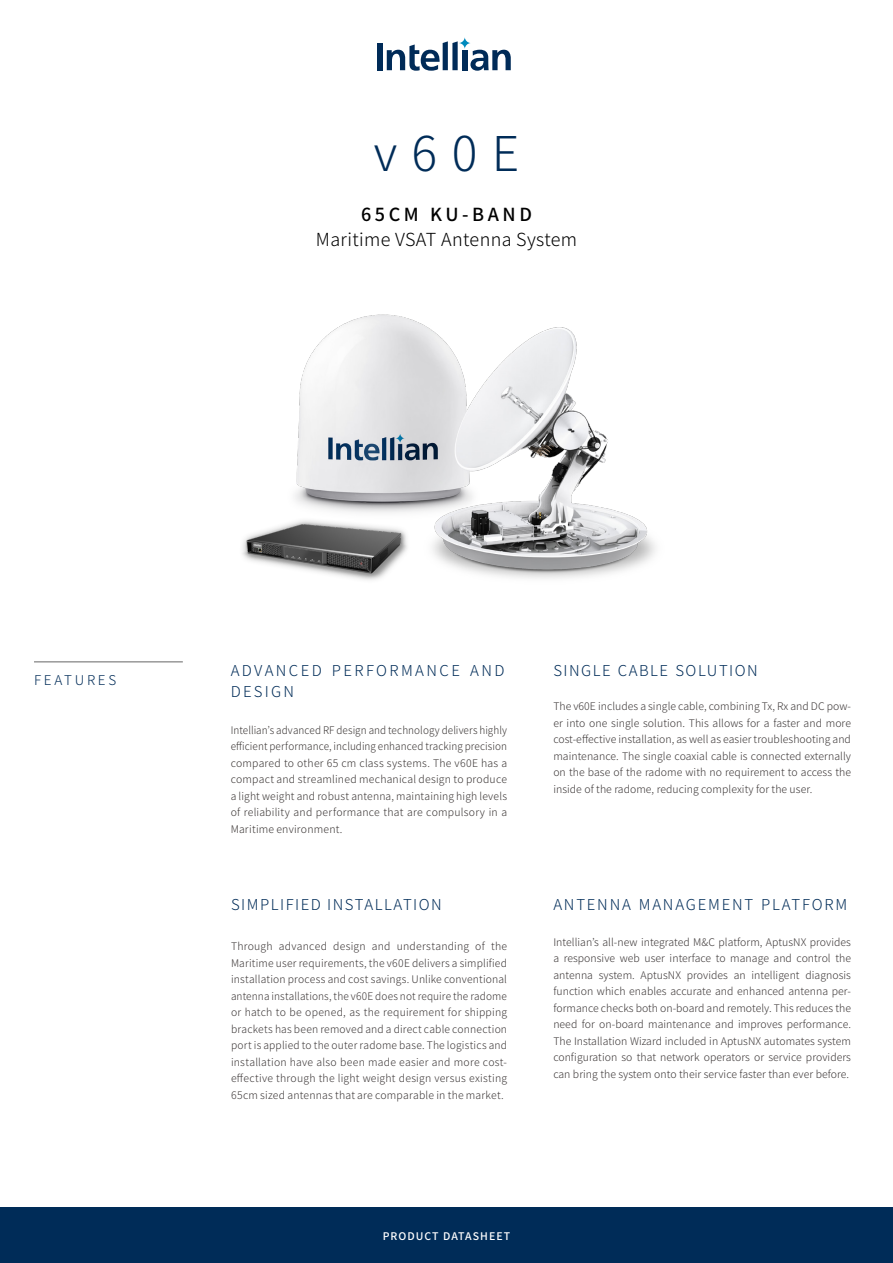
<style>
.page{position:relative;width:893px;height:1263px;background:#fff}
.page>*{position:absolute;margin:0;border:0;box-sizing:border-box;transform-origin:0 0}
.t1{font:300 48px "Noto Sans KR";color:#002c58}
.t2{font:300 18px "Noto Sans KR";letter-spacing:.02em;color:#000}
.t3{font:500 18px "Noto Sans KR";letter-spacing:.2em;color:#000}
.t4{font:300 15px "Noto Sans KR";letter-spacing:.1em;color:#002c58}
.t5{font:300 15px/21px "Noto Sans KR";letter-spacing:.16em;color:#002c58}
.t6{font:300 15px "Noto Sans KR";letter-spacing:.12em;color:#002c58}
.t7{font:300 13.5px "Noto Sans CJ Kkr";letter-spacing:.2em;color:#002c58}
.t8{font:300 10.5px/16.5px "Noto Sans CJ Kkr";letter-spacing:.005em;color:#3c3737;text-align:justify}
.t9{font:300 10.5px/16.5px "Noto Sans CJ Kkr";letter-spacing:.02em;color:#3b3635;text-align:justify;scale:.95 1}
.t10{font:500 10.5px "Noto Sans KR";letter-spacing:.1em;color:#fff}
</style>
<div class="page">
<hr style="left:34px;top:661px;width:149px;height:1px;background:#666">
<div style="left:0;top:1208px;width:893px;height:55px;background:#002c58"></div>
<div style="left:377px;top:43px;width:5px;height:27px;background:#002b58"></div>
<svg style="left:387px;top:38px;width:124px;height:33px"></svg>
<img style="left:297px;top:314px;width:359px;height:265px">
<div style="left:237px;top:517px;width:176px;height:68px;background:#fff"></div>
<img style="left:242px;top:457px;width:165px;height:123px">
<h1 class="t1" style="left:374px;top:126px;width:147px">v60E</h1>
<h2 class="t3" style="left:361px;top:204px;width:172px">65CM KU-BAND</h2>
<h2 class="t2" style="left:316px;top:229px;width:263px">Maritime VSAT Antenna System</h2>
<p class="t7" style="left:34px;top:672px;width:84px">FEATURES</p>
<h3 class="t5" style="left:231px;top:660px;width:275px">ADVANCED PERFORMANCE AND<br>DESIGN</h3>
<p class="t9" style="left:231px;top:722px;width:292px">Intellian’s advanced RF design and technology delivers highly efficient performance, including enhanced tracking precision compared to other 65 cm class systems. The v60E has a compact and streamlined mechanical design to produce a light weight and robust antenna, maintaining high levels of reliability and performance that are compulsory in a Maritime environment.</p>
<h3 class="t4" style="left:231px;top:896px;width:212px">SIMPLIFIED INSTALLATION</h3>
<p class="t8" style="left:231px;top:938px;width:278px">Through advanced design and understanding of the Maritime user requirements, the v60E delivers a simplified installation process and cost savings. Unlike conventional antenna installations, the v60E does not require the radome or hatch to be opened, as the requirement for shipping brackets has been removed and a direct cable connection port is applied to the outer radome base. The logistics and installation have also been made easier and more cost&shy;effective through the light weight design versus existing 65cm sized antennas that are comparable in the market.</p>
<h3 class="t4" style="left:553px;top:662px;width:206px">SINGLE CABLE SOLUTION</h3>
<p class="t8" style="left:553px;top:698px;width:299px">The v60E includes a single cable, combining Tx, Rx and DC pow&shy;er into one single solution. This allows for a faster and more cost-effective installation, as well as easier troubleshooting and maintenance. The single coaxial cable is connected externally on the base of the radome with no requirement to access the inside of the radome, reducing complexity for the user.</p>
<h3 class="t6" style="left:553px;top:896px;width:295px">ANTENNA MANAGEMENT PLATFORM</h3>
<p class="t8" style="left:553px;top:934px;width:299px">Intellian’s all-new integrated M&amp;C platform, AptusNX provides a responsive web user interface to manage and control the antenna system. AptusNX provides an intelligent diagnosis function which enables accurate and enhanced antenna per&shy;formance checks both on-board and remotely. This reduces the need for on-board maintenance and improves performance.<br>The Installation Wizard included in AptusNX automates system configuration so that network operators or service providers can bring the system onto their service faster than ever before.</p>
<p class="t10" style="left:383px;top:1230px;width:129px">PRODUCT DATASHEET</p>
</div>
